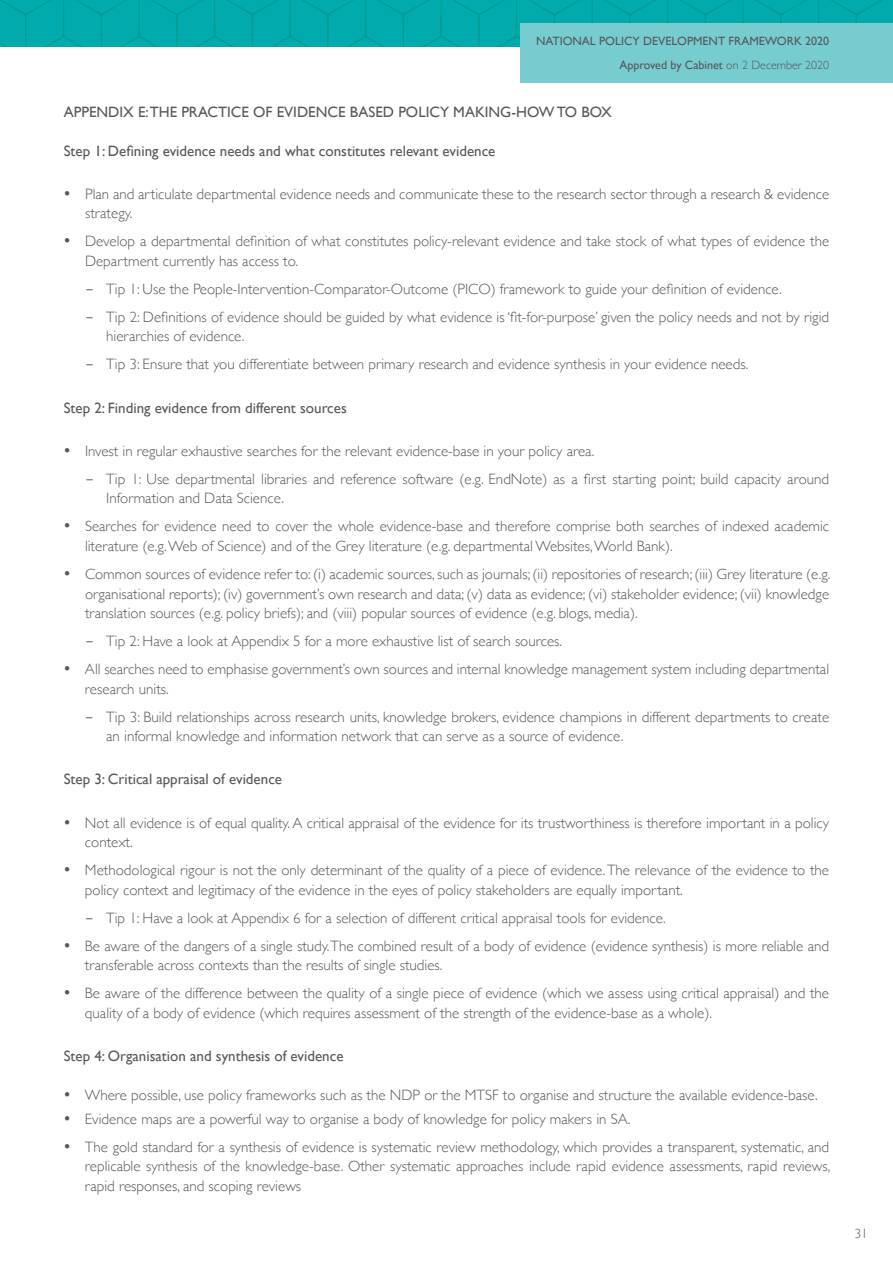
<style>
.page{position:relative;width:893px;height:1263px;background:#fff}
.page>*{position:absolute;margin:0;border:0;box-sizing:border-box;transform-origin:0 0}
.t1{font:300 15px/19.5px "Gill Sans";color:#57585a}
.t2{font:15px "Gill Sans";color:#57585a}
.t3{font:300 13.5px "Gill Sans";color:#57585a}
.t4{font:12px/24px "Gill Sans";color:#57585a;text-align:right}
.s1{font-weight:300}
.s2{font-family:"Courier New";font-weight:400}
</style>
<div class="page">
<svg style="left:0;top:0;width:893px;height:47px;background:#00a8ab"></svg>
<div style="left:520px;top:23px;width:373px;height:60px;background:#77ccd0"></div>
<p class="t4" style="left:536px;top:29px;width:294px">NATIONAL POLICY DEVELOPMENT FRAMEWORK 2020<br>Approved by Cabinet <span class="s1">on 2 December 2020</span></p>
<p class="t2" style="left:64px;top:103px;width:549px">APPENDIX E:THE PRACTICE OF EVIDENCE BASED POLICY MAKING-HOW TO BOX</p>
<p class="t2" style="left:64px;top:142px;width:433px">Step 1: Defining evidence needs and what constitutes relevant evidence</p>
<p class="t1" style="left:85px;top:184px;width:746px;text-indent:-21px">• Plan and articulate departmental evidence needs and communicate these to the research sector through a research &amp; evidence strategy.</p>
<p class="t1" style="left:85px;top:231px;width:746px;text-indent:-21px">• Develop a departmental definition of what constitutes policy-relevant evidence and take stock of what types of evidence the<br>Department currently has access to.</p>
<p class="t1" style="left:85px;top:279px;width:698px"><span class="s2">-</span> Tip 1: Use the People-Intervention-Comparator-Outcome (PICO) framework to guide your definition of evidence.</p>
<p class="t1" style="left:106px;top:307px;width:724px;text-indent:-21px"><span class="s2">-</span> Tip 2: Definitions of evidence should be guided by what evidence is ‘fit-for-purpose’ given the policy needs and not by rigid hierarchies of evidence.</p>
<p class="t1" style="left:85px;top:354px;width:665px"><span class="s2">-</span> Tip 3: Ensure that you differentiate between primary research and evidence synthesis in your evidence needs.</p>
<p class="t2" style="left:64px;top:399px;width:285px">Step 2: Finding evidence from different sources</p>
<p class="t1" style="left:64px;top:441px;width:532px">• Invest in regular exhaustive searches for the relevant evidence-base in your policy area.</p>
<p class="t1" style="left:106px;top:469px;width:724px;text-indent:-21px"><span class="s2">-</span> Tip 1: Use departmental libraries and reference software (e.g. EndNote) as a first starting point; build capacity around<br>Information and Data Science.</p>
<p class="t1" style="left:85px;top:516px;width:746px;text-indent:-21px">• Searches for evidence need to cover the whole evidence-base and therefore comprise both searches of indexed academic literature (e.g. Web of Science) and of the Grey literature (e.g. departmental Websites, World Bank).</p>
<p class="t1" style="left:85px;top:564px;width:747px;text-align:justify;text-indent:-21px">• Common sources of evidence refer to: (i) academic sources, such as journals; (ii) repositories of research; (iii) Grey literature (e.g. organisational reports); (iv) government’s own research and data; (v) data as evidence; (vi) stakeholder evidence; (vii) knowledge translation sources (e.g. policy briefs); and (viii) popular sources of evidence (e.g. blogs, media).</p>
<p class="t1" style="left:85px;top:631px;width:479px"><span class="s2">-</span> Tip 2: Have a look at Appendix 5 for a more exhaustive list of search sources.</p>
<p class="t1" style="left:85px;top:659px;width:746px;text-indent:-21px">• All searches need to emphasise government’s own sources and internal knowledge management system including departmental research units.</p>
<p class="t1" style="left:106px;top:706px;width:724px;text-indent:-21px"><span class="s2">-</span> Tip 3: Build relationships across research units, knowledge brokers, evidence champions in different departments to create an informal knowledge and information network that can serve as a source of evidence.</p>
<p class="t2" style="left:64px;top:770px;width:220px">Step 3: Critical appraisal of evidence</p>
<p class="t1" style="left:85px;top:812px;width:746px;text-indent:-21px">• Not all evidence is of equal quality. A critical appraisal of the evidence for its trustworthiness is therefore important in a policy context.</p>
<p class="t1" style="left:85px;top:860px;width:746px;text-indent:-21px">• Methodological rigour is not the only determinant of the quality of a piece of evidence. The relevance of the evidence to the policy context and legitimacy of the evidence in the eyes of policy stakeholders are equally important.</p>
<p class="t1" style="left:85px;top:907px;width:582px"><span class="s2">-</span> Tip 1: Have a look at Appendix 6 for a selection of different critical appraisal tools for evidence.</p>
<p class="t1" style="left:85px;top:935px;width:746px;text-indent:-21px">• Be aware of the dangers of a single study. The combined result of a body of evidence (evidence synthesis) is more reliable and transferable across contexts than the results of single studies.</p>
<p class="t1" style="left:85px;top:983px;width:746px;text-indent:-21px">• Be aware of the difference between the quality of a single piece of evidence (which we assess using critical appraisal) and the quality of a body of evidence (which requires assessment of the strength of the evidence-base as a whole).</p>
<p class="t2" style="left:64px;top:1047px;width:281px">Step 4: Organisation and synthesis of evidence</p>
<p class="t1" style="left:64px;top:1084px;width:756px">• Where possible, use policy frameworks such as the NDP or the MTSF to organise and structure the available evidence-base.</p>
<p class="t1" style="left:64px;top:1108px;width:568px">• Evidence maps are a powerful way to organise a body of knowledge for policy makers in SA.</p>
<p class="t1" style="left:85px;top:1136px;width:747px;text-align:justify;text-indent:-21px">• The gold standard for a synthesis of evidence is systematic review methodology, which provides a transparent, systematic, and replicable synthesis of the knowledge-base. Other systematic approaches include rapid evidence assessments, rapid reviews, rapid responses, and scoping reviews</p>
<p class="t3" style="left:854px;top:1223px;width:15px">31</p>
</div>
